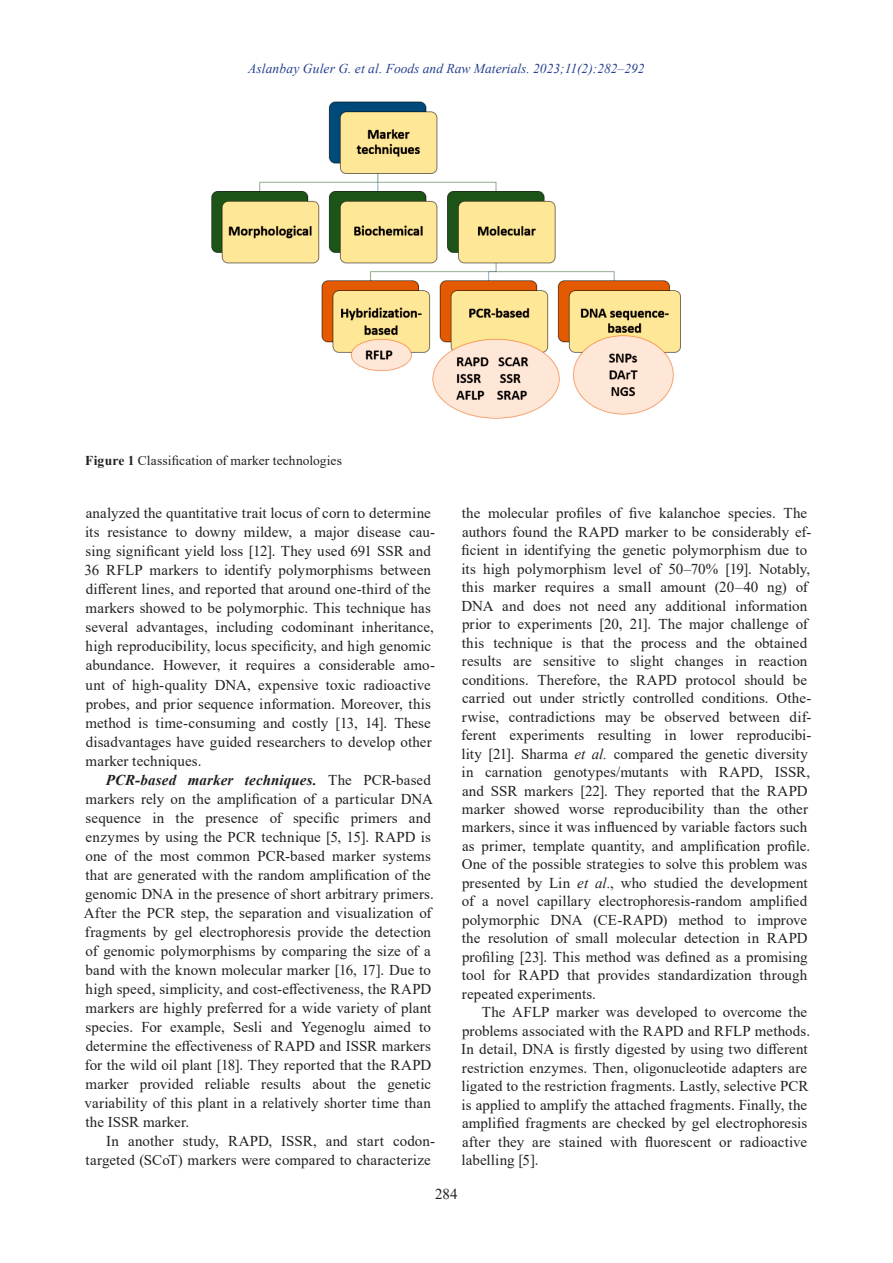
<style>
.page{position:relative;width:893px;height:1263px;background:#fff}
.page>*{position:absolute;margin:0;border:0;box-sizing:border-box;transform-origin:0 0}
.Основной{font:15px/18.5px "Times New Roman";letter-spacing:.005em;color:#231f20}
.t1{font:italic 13.5px "Times New Roman";color:#253f8e}
.Под_рис{font:13.5px "Times New Roman";letter-spacing:.005em;color:#231f20}
.s1{font-weight:700}
.s2{font-weight:700;font-style:italic}
.s3{font-style:italic}
</style>
<div class="page">
<img style="left:211px;top:101px;width:470px;height:318px">
<p class="t1" style="left:248px;top:59px;width:398px">Aslanbay Guler G. et al. Foods and Raw Materials. 2023;11(2):282–292</p>
<p class="Под_рис" style="left:85px;top:451px;width:258px"><span class="s1">Figure 1</span> Classification of marker technologies</p>
<p class="Основной" style="left:85px;top:503px;width:352px;line-height:19px">analyzed the quantitative trait locus of corn to determine its resistance to downy mildew, a major disease cau&shy;sing significant yield loss [12]. They used 691 SSR and 36 RFLP markers to identify polymorphisms between different lines, and reported that around one-third of the markers showed to be polymorphic. This technique has several advantages, including codominant inheritance, high reproducibility, locus specificity, and high genomic abundance. However, it requires a considerable amo&shy;unt of high-quality DNA, expensive toxic radioactive probes, and prior sequence information. Moreover, this method is time-consuming and costly [13, 14]. These disadvantages have guided researchers to develop other marker techniques.</p>
<p class="Основной" style="left:84px;top:770px;width:352px;line-height:19px;text-indent:22px"><span class="s2">PCR-based marker techniques.</span> The PCR-based markers rely on the amplification of a particular DNA sequence in the presence of specific primers and enzymes by using the PCR technique [5, 15]. RAPD is one of the most common PCR-based marker systems that are generated with the random amplification of the genomic DNA in the presence of short arbitrary primers.<br>After the PCR step, the separation and visualization of fragments by gel electrophoresis provide the detection of genomic polymorphisms by comparing the size of a band with the known molecular marker [16, 17]. Due to high speed, simplicity, and cost-effectiveness, the RAPD markers are highly preferred for a wide variety of plant species. For example, Sesli and Yegenoglu aimed to determine the effectiveness of RAPD and ISSR markers for the wild oil plant [18]. They reported that the RAPD marker provided reliable results about the genetic variability of this plant in a relatively shorter time than the ISSR marker.</p>
<p class="Основной" style="left:86px;top:1131px;width:351px;line-height:19px;text-align:right">In another study, RAPD, ISSR, and start codon&shy;targeted (SCoT) markers were compared to characterize</p>
<p class="Основной" style="left:461px;top:503px;width:352px">the molecular profiles of five kalanchoe species. The authors found the RAPD marker to be considerably ef&shy;ficient in identifying the genetic polymorphism due to its high polymorphism level of 50–70% [19]. Notably, this marker requires a small amount (20–40 ng) of DNA and does not need any additional information prior to experiments [20, 21]. The major challenge of this technique is that the process and the obtained results are sensitive to slight changes in reaction conditions. Therefore, the RAPD protocol should be carried out under strictly controlled conditions. Othe&shy;rwise, contradictions may be observed between dif&shy;ferent experiments resulting in lower reproducibi&shy;lity [21]. Sharma <span class="s3">et al.</span> compared the genetic diversity in carnation genotypes/mutants with RAPD, ISSR, and SSR markers [22]. They reported that the RAPD marker showed worse reproducibility than the other markers, since it was influenced by variable factors such as primer, template quantity, and amplification profile.<br>One of the possible strategies to solve this problem was presented by Lin <span class="s3">et al.</span>, who studied the development of a novel capillary electrophoresis-random amplified polymorphic DNA (CE-RAPD) method to improve the resolution of small molecular detection in RAPD profiling [23]. This method was defined as a promising tool for RAPD that provides standardization through repeated experiments.</p>
<p class="Основной" style="left:461px;top:1002px;width:350px;text-indent:21px">The AFLP marker was developed to overcome the problems associated with the RAPD and RFLP methods.<br>In detail, DNA is firstly digested by using two different restriction enzymes. Then, oligonucleotide adapters are ligated to the restriction fragments. Lastly, selective PCR is applied to amplify the attached fragments. Finally, the amplified fragments are checked by gel electrophoresis after they are stained with fluorescent or radioactive labelling [5].</p>
<p class="Основной" style="left:435px;top:1184px;width:24px">284</p>
</div>
